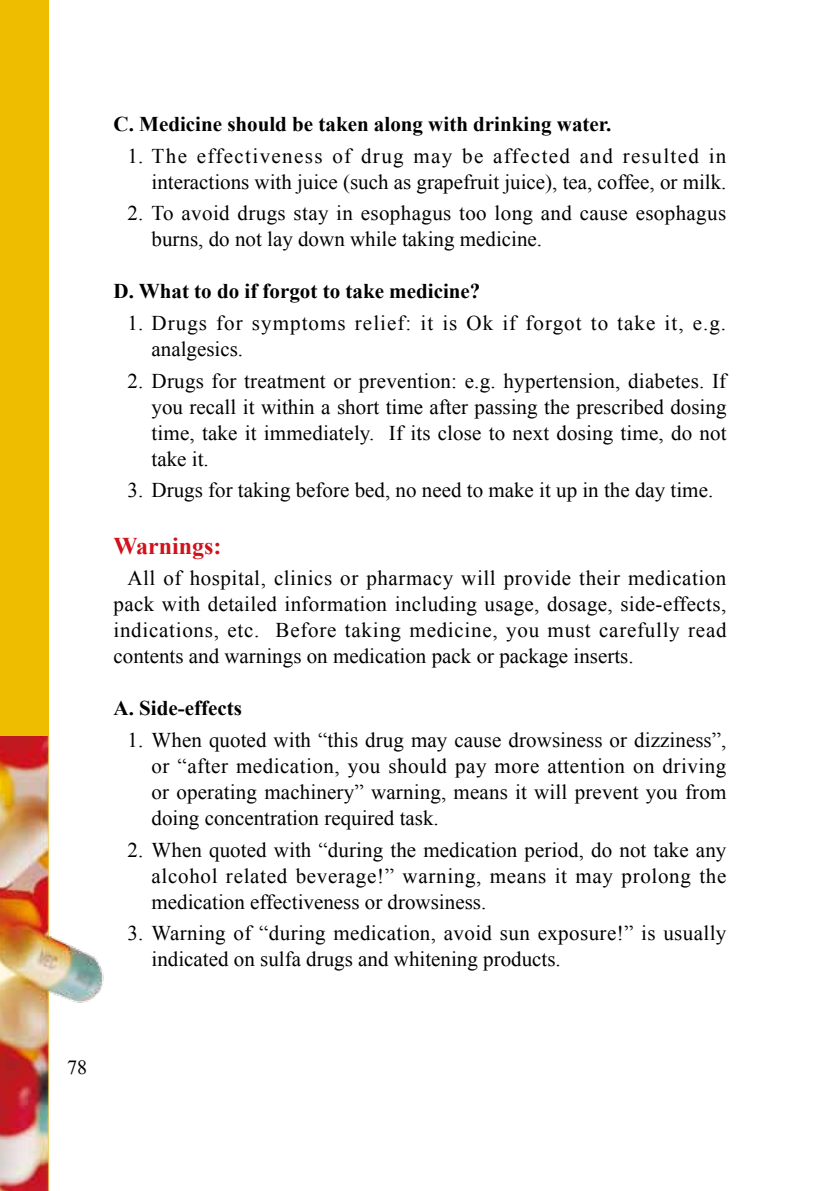
<style>
.page{position:relative;width:840px;height:1191px;background:#fff}
.page>*{position:absolute;margin:0;border:0;box-sizing:border-box;transform-origin:0 0}
.t1{font:700 24px "Times New Roman";color:#d0121b}
.t2{font:21px/26px "Times New Roman";color:#000;text-align:justify}
.t3{font:21px/26px "Times New Roman";letter-spacing:.02em;color:#000}
.t4{font:700 21px "Times New Roman";color:#000}
.t5{font:21px/26px "Times New Roman";letter-spacing:.05em;color:#000}
.t6{font:20px "Times New Roman";color:#000}
</style>
<div class="page">
<div style="left:0;top:0;width:48px;height:1191px;background:#eebd00"></div>
<img style="left:0;top:736px;width:104px;height:455px">
<p class="t4" style="left:113px;top:109px;width:499px">C. Medicine should be taken along with drinking water.</p>
<p class="t2" style="left:127px;top:142px;width:600px;text-align:right">1. The effectiveness of drug may be affected and resulted in interactions with juice (such as grapefruit juice), tea, coffee, or milk.</p>
<p class="t3" style="left:151px;top:200px;width:576px;text-indent:-24px">2. To avoid drugs stay in esophagus too long and cause esophagus burns, do not lay down while taking medicine.</p>
<p class="t4" style="left:113px;top:277px;width:368px">D. What to do if forgot to take medicine?</p>
<p class="t5" style="left:151px;top:309px;width:576px;text-indent:-24px">1. Drugs for symptoms relief: it is Ok if forgot to take it, e.g. analgesics.</p>
<p class="t2" style="left:151px;top:367px;width:576px;text-indent:-24px">2. Drugs for treatment or prevention: e.g. hypertension, diabetes. If you recall it within a short time after passing the prescribed dosing time, take it immediately. If its close to next dosing time, do not take it.</p>
<p class="t2" style="left:127px;top:477px;width:587px">3. Drugs for taking before bed, no need to make it up in the day time.</p>
<p class="t1" style="left:113px;top:529px;width:110px">Warnings:</p>
<p class="t2" style="left:113px;top:565px;width:614px;text-indent:14px">All of hospital, clinics or pharmacy will provide their medication pack with detailed information including usage, dosage, side-effects, indications, etc. Before taking medicine, you must carefully read contents and warnings on medication pack or package inserts.</p>
<p class="t4" style="left:113px;top:693px;width:130px">A. Side-effects</p>
<p class="t2" style="left:151px;top:726px;width:576px;text-indent:-24px">1. When quoted with “this drug may cause drowsiness or dizziness”, or “after medication, you should pay more attention on driving or operating machinery” warning, means it will prevent you from doing concentration required task.</p>
<p class="t2" style="left:151px;top:836px;width:576px;text-indent:-24px">2. When quoted with “during the medication period, do not take any alcohol related beverage!” warning, means it may prolong the medication effectiveness or drowsiness.</p>
<p class="t3" style="left:151px;top:919px;width:576px;text-indent:-24px">3. Warning of “during medication, avoid sun exposure!” is usually indicated on sulfa drugs and whitening products.</p>
<p class="t6" style="left:67px;top:1054px;width:21px">78</p>
</div>
